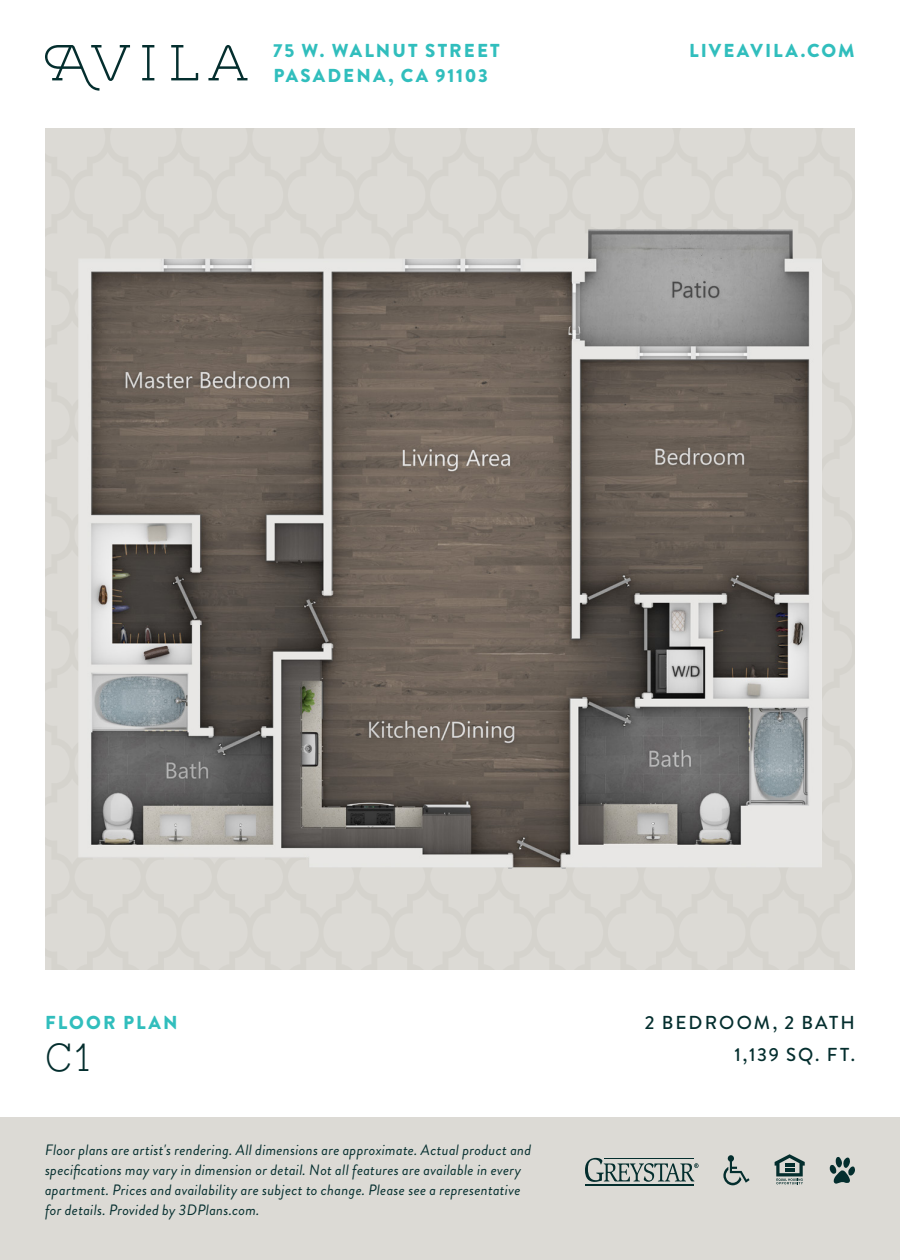
<style>
.page{position:relative;width:900px;height:1260px;background:#fff}
.page>*{position:absolute;margin:0;border:0;box-sizing:border-box;transform-origin:0 0}
.Plan_Name{font:300 40px "Brownstone Slab";color:#042e2e}
.subhead_blue{font:900 18.75px "Brandon Grotesque";letter-spacing:.11em;color:#31bebd}
.apartment_specs{font:500 18.75px "Brandon Grotesque";letter-spacing:.11em;color:#042e2e}
.legal_copy{font:italic 15px/20px "Brandon Grotesque";letter-spacing:.02em;color:#042e2e}
</style>
<div class="page">
<div style="left:45px;top:128px;width:810px;height:842px;background:#dcdad5"></div>
<div style="left:0;top:1118px;width:900px;height:142px;background:#dcdad5"></div>
<svg style="left:45px;top:45px;width:85px;height:46px"></svg>
<svg style="left:142px;top:45px;width:12px;height:35px"></svg>
<svg style="left:171px;top:45px;width:27px;height:35px"></svg>
<svg style="left:208px;top:45px;width:40px;height:35px"></svg>
<svg style="left:585px;top:1158px;width:113px;height:24px"></svg>
<hr style="left:586px;top:1184px;width:108px;height:1px;background:#042e2e">
<hr style="left:604px;top:1158px;width:90px;height:1px;background:#042e2e">
<svg style="left:723px;top:1155px;width:27px;height:30px"></svg>
<svg style="left:775px;top:1154px;width:30px;height:30px"></svg>
<svg style="left:829px;top:1157px;width:26px;height:27px"></svg>
<img style="left:79px;top:230px;width:742px;height:638px">
<p class="subhead_blue" style="left:273px;top:37px;width:228px">75 W. WALNUT STREET</p>
<p class="subhead_blue" style="left:273px;top:62px;width:216px">PASADENA, CA 91103</p>
<p class="subhead_blue" style="left:689px;top:37px;width:167px">LIVEAVILA.COM</p>
<p class="subhead_blue" style="left:45px;top:1009px;width:134px">FLOOR PLAN</p>
<p class="Plan_Name" style="left:45px;top:1034px;width:46px">C1</p>
<p class="legal_copy" style="left:45px;top:1140px;width:488px">Floor plans are artist's rendering. All dimensions are approximate. Actual product and specifications may vary in dimension or detail. Not all features are available in every apartment. Prices and availability are subject to change. Please see a representative for details. Provided by 3DPlans.com.</p>
<p class="apartment_specs" style="left:645px;top:1009px;width:211px">2 BEDROOM, 2 BATH</p>
<p class="apartment_specs" style="left:734px;top:1042px;width:122px">1,139 SQ. FT.</p>
</div>
